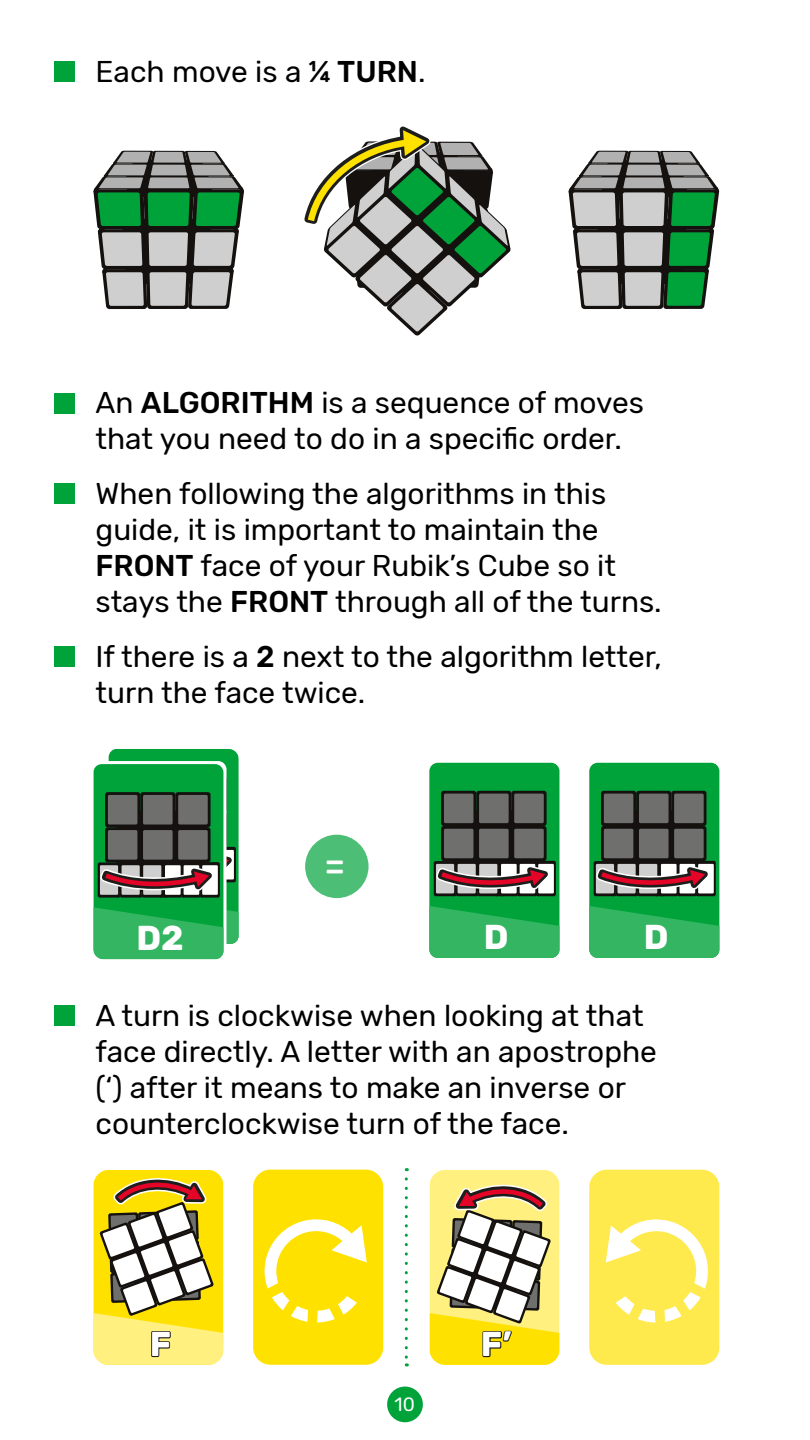
<style>
.page{position:relative;width:810px;height:1440px;background:#fff}
.page>*{position:absolute;margin:0;border:0;box-sizing:border-box;transform-origin:0 0}
.t1{font:500 36.75px "Rubik";color:#fff}
.t2{font:700 34.42px "Rubik";color:#fff}
.t3{font:29.92px/35.9px "Rubik";color:#000}
.t4{font:19.2px "Rubik";color:#fff}
.s1{font-weight:500}
</style>
<div class="page">
<div style="left:387px;top:1387px;width:36px;height:35px;background:#00a23a;border-radius:50%"></div>
<div style="left:54px;top:393px;width:21px;height:20px;background:#00a23a"></div>
<div style="left:54px;top:484px;width:21px;height:20px;background:#00a23a"></div>
<div style="left:54px;top:646px;width:21px;height:21px;background:#00a23a"></div>
<div style="left:54px;top:1006px;width:21px;height:20px;background:#00a23a"></div>
<svg style="left:93px;top:749px;width:146px;height:210px;background:#42915b"></svg>
<div style="left:429px;top:763px;width:130px;height:195px;background:#00a23a;border-radius:8px"></div>
<svg style="left:441px;top:826px;width:35px;height:35px"></svg>
<div style="left:444px;top:829px;width:29px;height:29px;background:#6f6f6e;border-radius:2px"></div>
<svg style="left:476px;top:826px;width:35px;height:35px"></svg>
<div style="left:479px;top:829px;width:30px;height:29px;background:#6f6f6e;border-radius:2px"></div>
<svg style="left:511px;top:826px;width:36px;height:35px"></svg>
<div style="left:514px;top:829px;width:30px;height:29px;background:#6f6f6e;border-radius:2px"></div>
<svg style="left:441px;top:791px;width:35px;height:35px"></svg>
<div style="left:444px;top:794px;width:29px;height:29px;background:#6f6f6e;border-radius:2px"></div>
<svg style="left:476px;top:791px;width:35px;height:35px"></svg>
<div style="left:479px;top:794px;width:30px;height:29px;background:#6f6f6e;border-radius:2px"></div>
<svg style="left:511px;top:791px;width:36px;height:35px"></svg>
<div style="left:514px;top:794px;width:30px;height:29px;background:#6f6f6e;border-radius:2px"></div>
<svg style="left:429px;top:857px;width:130px;height:101px"></svg>
<div style="left:589px;top:763px;width:130px;height:195px;background:#00a23a;border-radius:8px"></div>
<svg style="left:601px;top:826px;width:35px;height:35px"></svg>
<div style="left:604px;top:829px;width:29px;height:29px;background:#6f6f6e;border-radius:2px"></div>
<svg style="left:636px;top:826px;width:35px;height:35px"></svg>
<div style="left:639px;top:829px;width:30px;height:29px;background:#6f6f6e;border-radius:2px"></div>
<svg style="left:671px;top:826px;width:35px;height:35px"></svg>
<div style="left:674px;top:829px;width:30px;height:29px;background:#6f6f6e;border-radius:2px"></div>
<svg style="left:601px;top:791px;width:35px;height:35px"></svg>
<div style="left:604px;top:794px;width:29px;height:29px;background:#6f6f6e;border-radius:2px"></div>
<svg style="left:636px;top:791px;width:35px;height:35px"></svg>
<div style="left:639px;top:794px;width:30px;height:29px;background:#6f6f6e;border-radius:2px"></div>
<svg style="left:671px;top:791px;width:35px;height:35px"></svg>
<div style="left:674px;top:794px;width:30px;height:29px;background:#6f6f6e;border-radius:2px"></div>
<svg style="left:589px;top:857px;width:130px;height:101px"></svg>
<div style="left:302px;top:832px;width:69px;height:69px;background:#4dbe75;border-radius:50%"></div>
<div style="left:300px;top:829px;width:74px;height:75px;border:6px solid #fff;border-radius:50%"></div>
<div style="left:253px;top:1170px;width:130px;height:195px;background:#ffe100;border-radius:17px"></div>
<svg style="left:265px;top:1219px;width:102px;height:104px"></svg>
<svg style="left:93px;top:1170px;width:130px;height:195px"></svg>
<div style="left:589px;top:1170px;width:130px;height:195px;background:#ffea4d;border-radius:17px"></div>
<svg style="left:606px;top:1219px;width:102px;height:104px"></svg>
<svg style="left:429px;top:1170px;width:131px;height:195px"></svg>
<svg style="left:405px;top:1179px;width:3px;height:188px"></svg>
<svg style="left:93px;top:151px;width:151px;height:158px;background:#7d9885"></svg>
<svg style="left:568px;top:151px;width:151px;height:158px;background:#7f9887"></svg>
<svg style="left:304px;top:126px;width:207px;height:210px"></svg>
<div style="left:54px;top:61px;width:21px;height:21px;background:#00a23a"></div>
<p class="t3" style="left:96px;top:54px;width:332px">Each move is a <span class="s1">¼ TURN</span>.</p>
<p class="t3" style="left:96px;top:386px;width:550px">An <span class="s1">ALGORITHM</span> is a sequence of moves that you need to do in a specific order.</p>
<p class="t3" style="left:96px;top:477px;width:568px">When following the algorithms in this guide, it is important to maintain the <span class="s1">FRONT</span> face of your Rubik’s Cube so it stays the <span class="s1">FRONT</span> through all of the turns.</p>
<p class="t3" style="left:96px;top:639px;width:568px">If there is a <span class="s1">2</span> next to the algorithm letter, turn the face twice.</p>
<p class="t1" style="left:325px;top:844px;width:22px">=</p>
<p class="t2" style="left:152px;top:903px;width:49px">D2</p>
<p class="t2" style="left:136px;top:918px;width:49px">D2</p>
<p class="t2" style="left:484px;top:917px;width:26px">D</p>
<p class="t2" style="left:644px;top:917px;width:26px">D</p>
<p class="t3" style="left:96px;top:999px;width:563px">A turn is clockwise when looking at that face directly. A letter with an apostrophe (‘) after it means to make an inverse or counterclockwise turn of the face.</p>
<p class="t2" style="left:150px;top:1324px;width:23px">F</p>
<p class="t2" style="left:481px;top:1324px;width:32px">F’</p>
<p class="t4" style="left:395px;top:1393px;width:22px">10</p>
</div>
